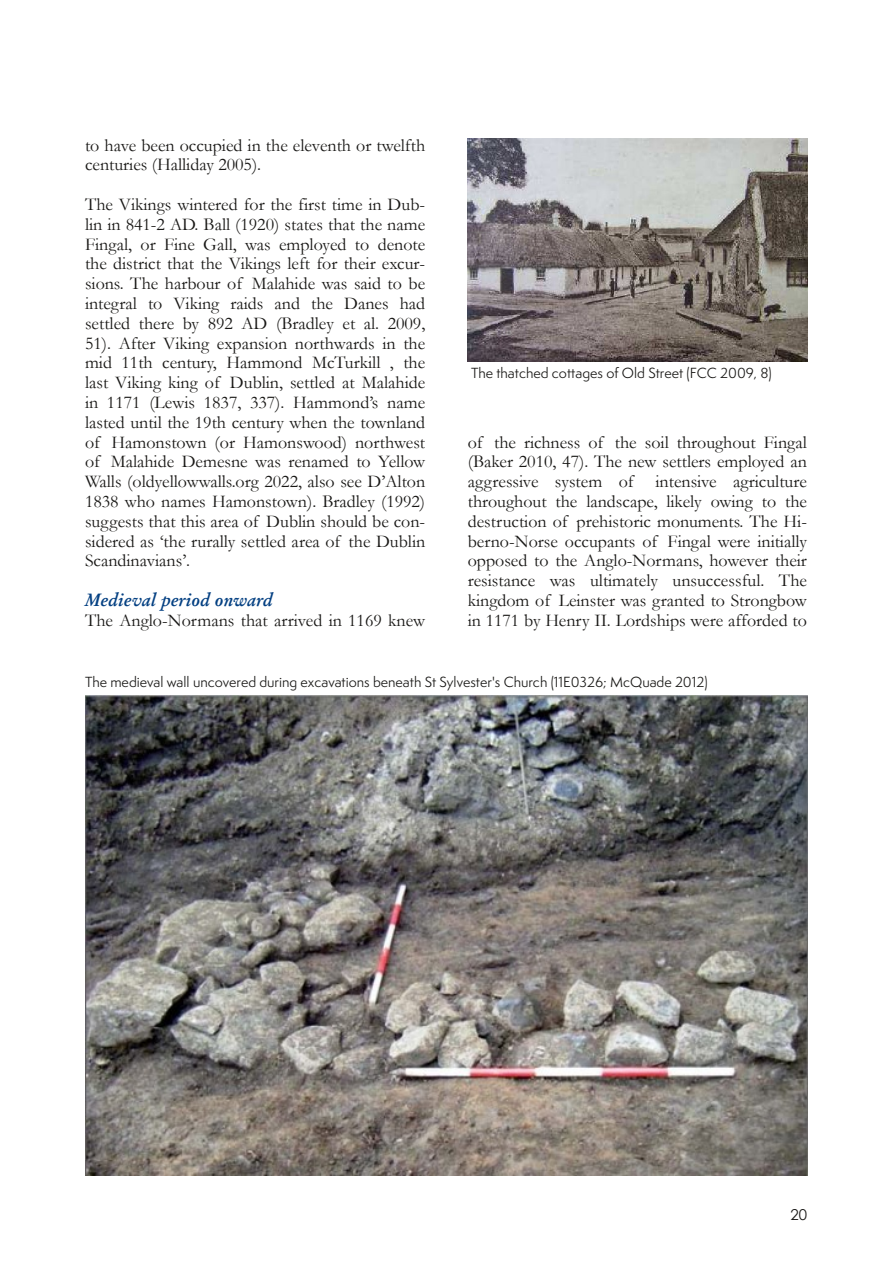
<style>
.page{position:relative;width:893px;height:1263px;background:#fff}
.page>*{position:absolute;margin:0;border:0;box-sizing:border-box;transform-origin:0 0}
.t1{font:18px/19.8px "Garamond";color:#181715;text-align:justify}
.t2{font:18px "Garamond No 8 Med Ita";color:#044082}
.t3{font:15px "Century Gothic";color:#181715}
.t4{font:13.5px "Semplicita Pro";color:#181715}
</style>
<div class="page">
<img style="left:85px;top:695px;width:723px;height:481px">
<img style="left:468px;top:138px;width:340px;height:223px">
<p class="t1" style="left:85px;top:135px;width:342px">to have been occupied in the eleventh or twelfth centuries (Halliday 2005).</p>
<p class="t1" style="left:85px;top:195px;width:342px">The Vikings wintered for the first time in Dub&shy;lin in 841-2 AD. Ball (1920) states that the name Fingal, or Fine Gall, was employed to denote the district that the Vikings left for their excur&shy;sions. The harbour of Malahide was said to be integral to Viking raids and the Danes had settled there by 892 AD (Bradley et al. 2009, 51). After Viking expansion northwards in the mid 11th century, Hammond McTurkill , the last Viking king of Dublin, settled at Malahide in 1171 (Lewis 1837, 337). Hammond’s name lasted until the 19th century when the townland of Hamonstown (or Hamonswood) northwest of Malahide Demesne was renamed to Yellow Walls (oldyellowwalls.org 2022, also see D’Alton 1838 who names Hamonstown). Bradley (1992) suggests that this area of Dublin should be con&shy;sidered as ‘the rurally settled area of the Dublin Scandinavians’.</p>
<p class="t2" style="left:85px;top:589px;width:189px">Medieval period onward</p>
<p class="t1" style="left:85px;top:611px;width:342px">The Anglo-Normans that arrived in 1169 knew</p>
<p class="t4" style="left:471px;top:363px;width:302px">The thatched cottages of Old Street (FCC 2009, 8)</p>
<p class="t1" style="left:468px;top:432px;width:341px">of the richness of the soil throughout Fingal (Baker 2010, 47). The new settlers employed an aggressive system of intensive agriculture throughout the landscape, likely owing to the destruction of prehistoric monuments. The Hi&shy;berno-Norse occupants of Fingal were initially opposed to the Anglo-Normans, however their resistance was ultimately unsuccessful. The kingdom of Leinster was granted to Strongbow in 1171 by Henry II. Lordships were afforded to</p>
<p class="t4" style="left:85px;top:672px;width:624px">The medieval wall uncovered during excavations beneath St Sylvester's Church (11E0326; McQuade 2012)</p>
<p class="t3" style="left:790px;top:1205px;width:18px">20</p>
</div>
